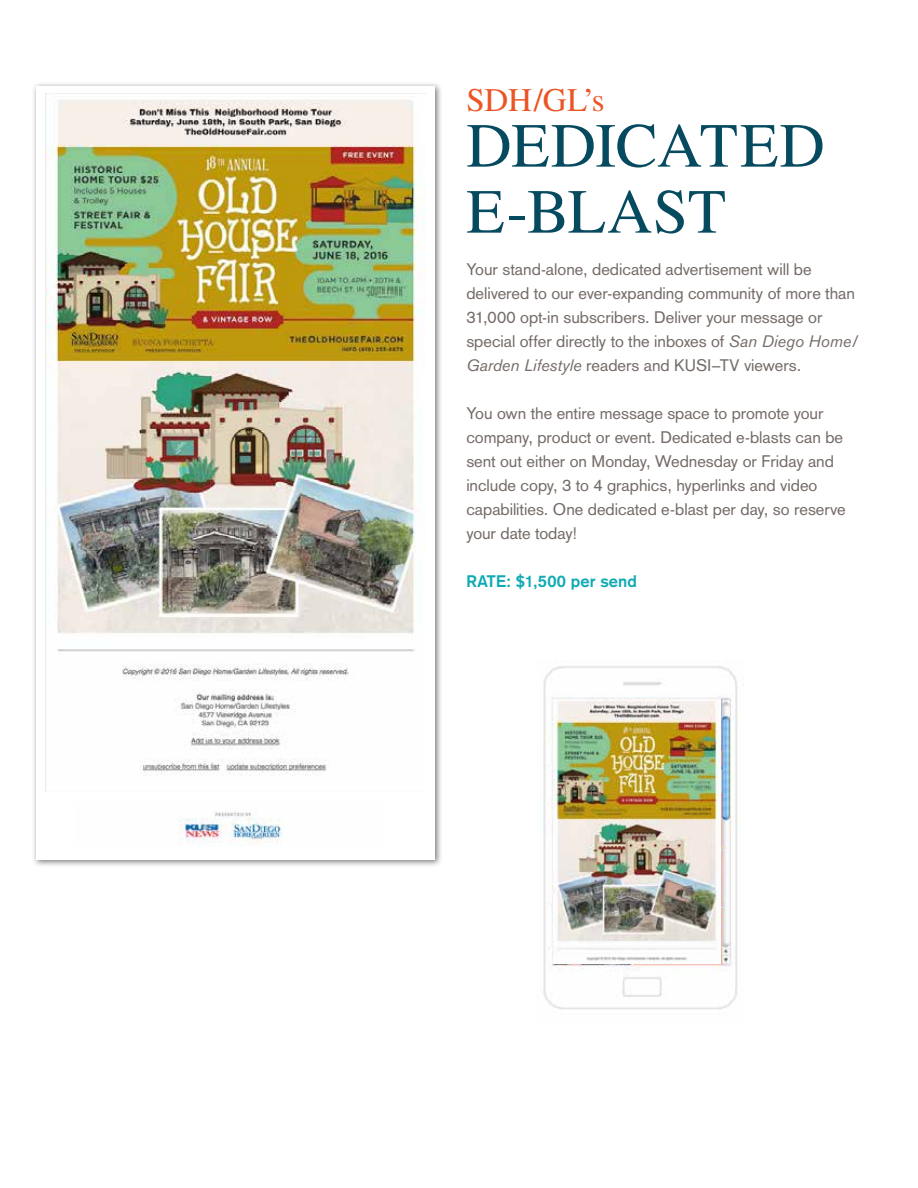
<style>
.page{position:relative;width:918px;height:1188px;background:#fff}
.page>*{position:absolute;margin:0;border:0;box-sizing:border-box;transform-origin:0 0}
.t1{font:62.7px/66px "STIX General";letter-spacing:-.005em;color:#064a60}
.t2{font:33px "STIX General";color:#eb5526}
.t3{font:16.5px/24px "Akzidenz Grotesk";letter-spacing:-.005em;color:#756c68}
.t4{font:700 16.5px "Akzidenz Grotesk";letter-spacing:.01em;color:#10aab4}
.s1{font-family:"Akzidenz Grotesk BE";font-style:italic}
</style>
<div class="page">
<div style="left:31px;top:82px;width:411px;height:785px;background:#000;opacity:.51"></div>
<div style="left:36px;top:86px;width:399px;height:774px;background:#fff"></div>
<img style="left:543px;top:666px;width:195px;height:343px">
<img style="left:179px;top:812px;width:104px;height:35px">
<img style="left:45px;top:94px;width:380px;height:698px">
<img style="left:553px;top:699px;width:168px;height:265px">
<h2 class="t2" style="left:466px;top:77px;width:140px">SDH/GL’s</h2>
<h1 class="t1" style="left:466px;top:115px;width:360px">DEDICATED<br>E-BLAST</h1>
<p class="t3" style="left:466px;top:257px;width:392px">Your stand-alone, dedicated advertisement will be delivered to our ever-expanding community of more than 31,000 opt-in subscribers. Deliver your message or special offer directly to the inboxes of <span class="s1">San Diego Home/ Garden Lifestyle</span> readers and KUSI–TV viewers.</p>
<p class="t3" style="left:466px;top:401px;width:381px">You own the entire message space to promote your company, product or event. Dedicated e-blasts can be sent out either on Monday, Wednesday or Friday and include copy, 3 to 4 graphics, hyperlinks and video capabilities. One dedicated e-blast per day, so reserve your date today!</p>
<p class="t4" style="left:466px;top:571px;width:172px">RATE: $1,500 per send</p>
</div>
